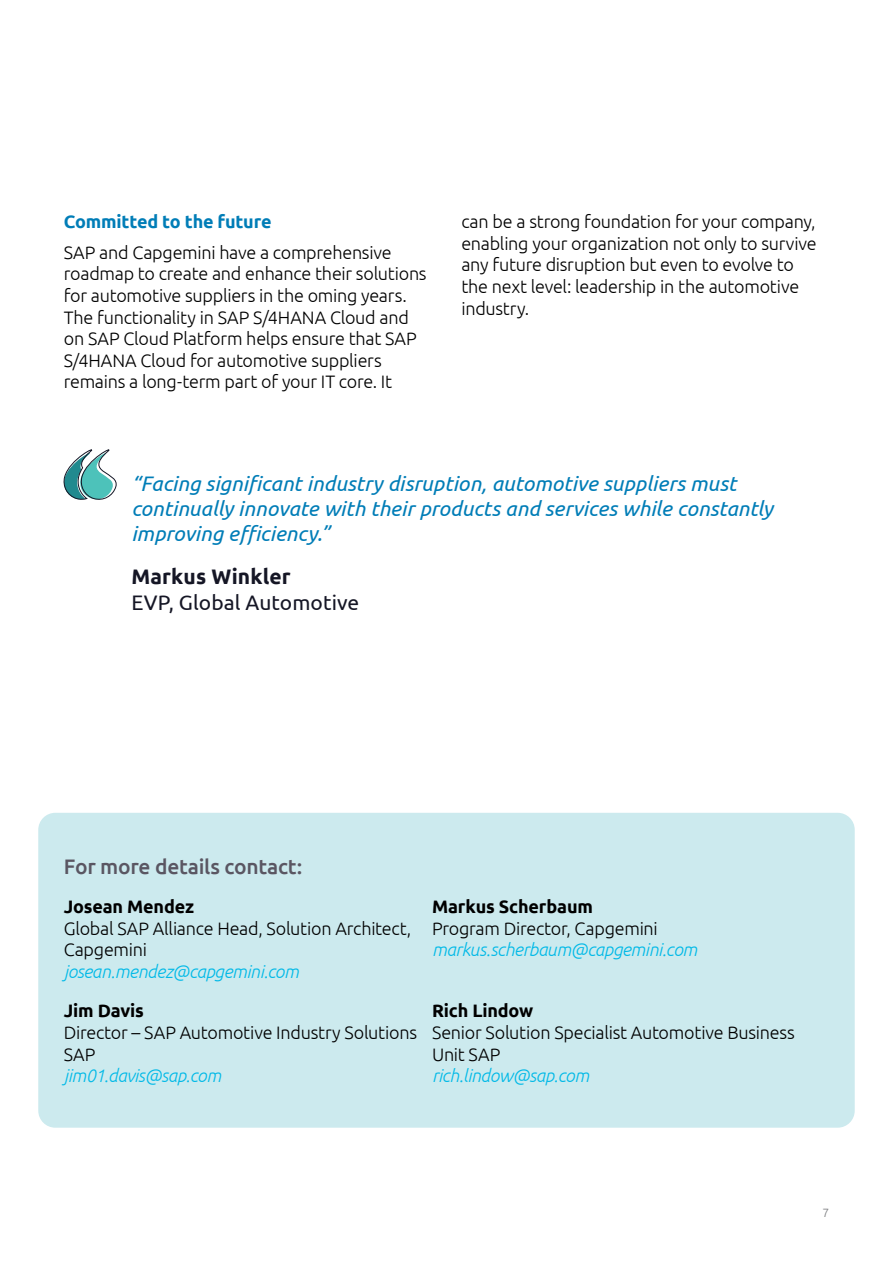
<style>
.page{position:relative;width:893px;height:1263px;background:#fff}
.page>*{position:absolute;margin:0;border:0;box-sizing:border-box;transform-origin:0 0}
.t1{font:italic 21px/25.2px "Ubuntu";color:#007db7}
.t2{font:500 21px "Ubuntu";letter-spacing:-.015em;color:#5a5662}
.t3{font:21px "Ubuntu";letter-spacing:.005em;color:#151625}
.t4{font:700 21px "Ubuntu";letter-spacing:.005em;color:#151625}
.t5{font:300 18px/21.6px "Ubuntu";letter-spacing:-.015em;color:#000}
.t6{font:italic 300 18px "Ubuntu";letter-spacing:-.02em;color:#00b9e7}
.t7{font:700 18px "Ubuntu";letter-spacing:-.01em;color:#000}
.t8{font:700 18px "Ubuntu";letter-spacing:-.01em;color:#007db7}
.t9{font:300 12px "Ubuntu";color:#77787b}
</style>
<div class="page">
<div style="left:38px;top:813px;width:817px;height:315px;background:#cceaee;border-radius:17px"></div>
<svg style="left:63px;top:449px;width:54px;height:51px"></svg>
<p class="t8" style="left:64px;top:211px;width:209px">Committed to the future</p>
<p class="t5" style="left:64px;top:241px;width:364px">SAP and Capgemini have a comprehensive roadmap to create and enhance their solutions for automotive suppliers in the oming years.<br>The functionality in SAP S/4HANA Cloud and on SAP Cloud Platform helps ensure that SAP S/4HANA Cloud for automotive suppliers remains a long-term part of your IT core. It</p>
<p class="t5" style="left:461px;top:210px;width:357px">can be a strong foundation for your company, enabling your organization not only to survive any future disruption but even to evolve to the next level: leadership in the automotive industry.</p>
<p class="t1" style="left:131px;top:470px;width:643px">“Facing significant industry disruption, automotive suppliers must continually innovate with their products and services while constantly improving efficiency.”</p>
<p class="t4" style="left:131px;top:564px;width:161px">Markus Winkler</p>
<p class="t3" style="left:131px;top:589px;width:229px">EVP, Global Automotive</p>
<p class="t2" style="left:64px;top:853px;width:240px">For more details contact:</p>
<p class="t7" style="left:64px;top:896px;width:132px">Josean Mendez</p>
<p class="t5" style="left:64px;top:917px;width:349px">Global SAP Alliance Head, Solution Architect,<br>Capgemini</p>
<p class="t6" style="left:64px;top:960px;width:237px">josean.mendez@capgemini.com</p>
<p class="t7" style="left:64px;top:1000px;width:82px">Jim Davis</p>
<p class="t5" style="left:64px;top:1021px;width:355px">Director – SAP Automotive Industry Solutions<br>SAP</p>
<p class="t6" style="left:64px;top:1065px;width:159px">jim01.davis@sap.com</p>
<p class="t7" style="left:432px;top:896px;width:162px">Markus Scherbaum</p>
<p class="t5" style="left:432px;top:917px;width:227px">Program Director, Capgemini</p>
<p class="t6" style="left:432px;top:939px;width:267px">markus.scherbaum@capgemini.com</p>
<p class="t7" style="left:432px;top:1000px;width:103px">Rich Lindow</p>
<p class="t5" style="left:432px;top:1021px;width:364px">Senior Solution Specialist Automotive Business<br>Unit SAP</p>
<p class="t6" style="left:432px;top:1065px;width:159px">rich.lindow@sap.com</p>
<p class="t9" style="left:822px;top:1205px;width:8px">7</p>
</div>
